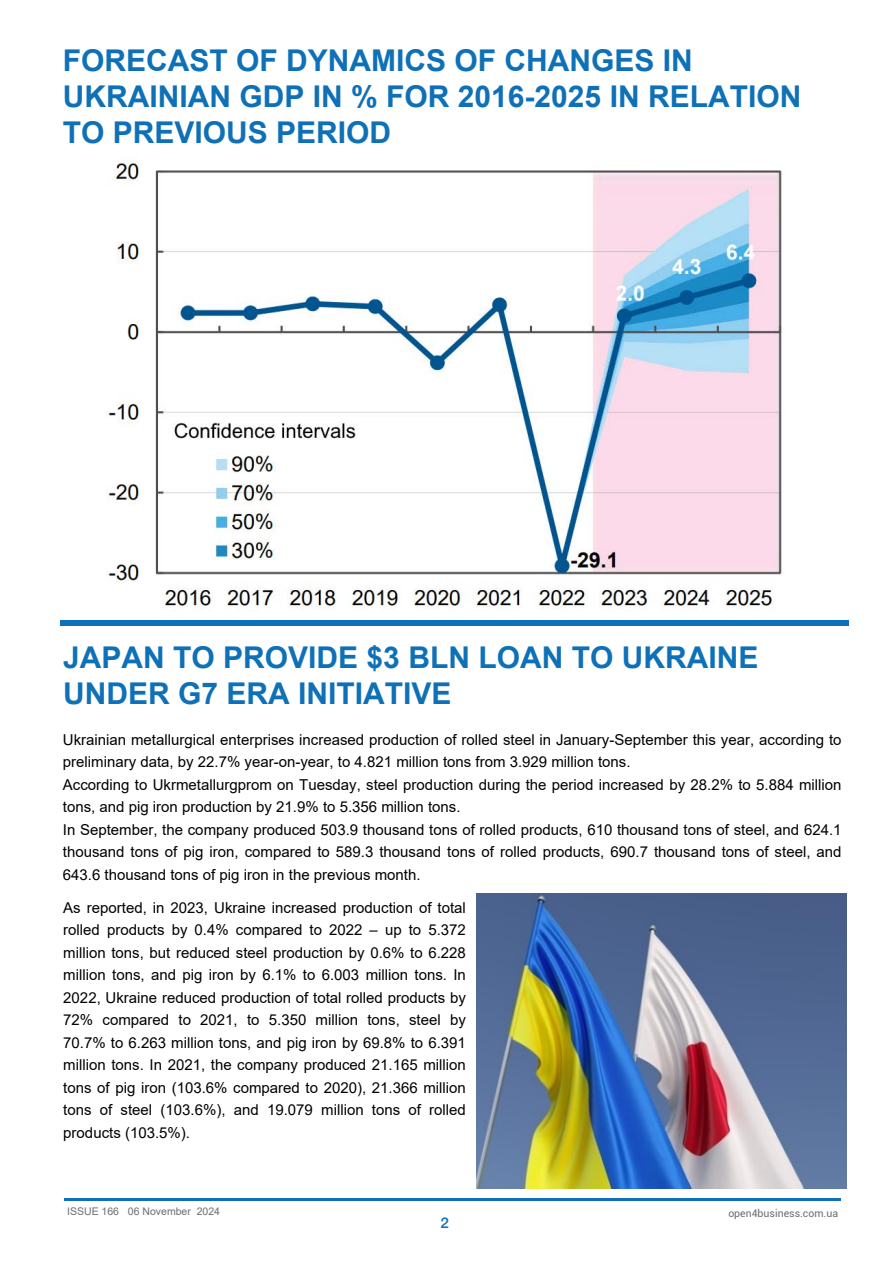
<style>
.page{position:relative;width:893px;height:1263px;background:#fff}
.page>*{position:absolute;margin:0;border:0;box-sizing:border-box;transform-origin:0 0}
.t1{font:700 30px/36px "Arial";color:#0e71b8}
.t2{font:15px/22.5px "Arial";color:#000}
.t3{font:500 15px "Helvetica Neue Cyr";color:#0e71b8}
.t4{font:10.5px "Arial";color:#6c6d70}
.t5{font:10.5px "Roboto";color:#6c6d70}
</style>
<div class="page">
<hr style="left:64px;top:1198px;width:776px;height:3px;background:#0e71b8">
<div style="left:60px;top:620px;width:789px;height:6px;background:#0e71b8"></div>
<img style="left:106px;top:162px;width:678px;height:447px">
<img style="left:476px;top:893px;width:370px;height:296px">
<h1 class="t1" style="left:63px;top:43px;width:740px">FORECAST OF DYNAMICS OF CHANGES IN<br>UKRAINIAN GDP IN % FOR 2016-2025 IN RELATION<br>TO PREVIOUS PERIOD</h1>
<h1 class="t1" style="left:63px;top:640px;width:697px">JAPAN TO PROVIDE $3 BLN LOAN TO UKRAINE<br>UNDER G7 ERA INITIATIVE</h1>
<p class="t2" style="left:63px;top:728px;width:780px">Ukrainian metallurgical enterprises increased production of rolled steel in January-September this year, according to preliminary data, by 22.7% year-on-year, to 4.821 million tons from 3.929 million tons.<br>According to Ukrmetallurgprom on Tuesday, steel production during the period increased by 28.2% to 5.884 million tons, and pig iron production by 21.9% to 5.356 million tons.<br>In September, the company produced 503.9 thousand tons of rolled products, 610 thousand tons of steel, and 624.1 thousand tons of pig iron, compared to 589.3 thousand tons of rolled products, 690.7 thousand tons of steel, and 643.6 thousand tons of pig iron in the previous month.</p>
<p class="t2" style="left:63px;top:896px;width:404px;text-align:justify">As reported, in 2023, Ukraine increased production of total rolled products by 0.4% compared to 2022 – up to 5.372 million tons, but reduced steel production by 0.6% to 6.228 million tons, and pig iron by 6.1% to 6.003 million tons. In 2022, Ukraine reduced production of total rolled products by 72% compared to 2021, to 5.350 million tons, steel by 70.7% to 6.263 million tons, and pig iron by 69.8% to 6.391 million tons. In 2021, the company produced 21.165 million tons of pig iron (103.6% compared to 2020), 21.366 million tons of steel (103.6%), and 19.079 million tons of rolled products (103.5%).</p>
<p class="t4" style="left:67px;top:1204px;width:154px">ISSUE 166 06 November 2024</p>
<p class="t5" style="left:728px;top:1206px;width:111px">open4business.com.ua</p>
<p class="t3" style="left:441px;top:1215px;width:10px">2</p>
</div>
